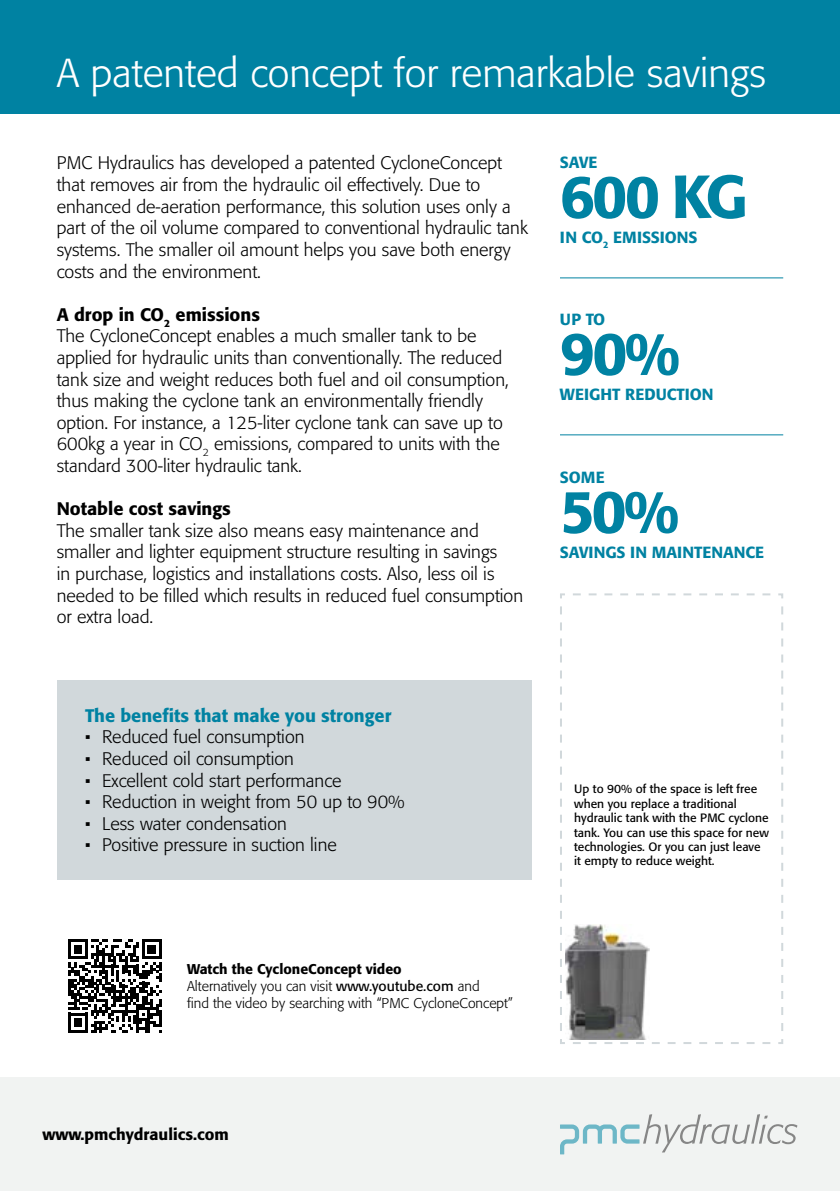
<style>
.page{position:relative;width:840px;height:1191px;background:#fff}
.page>*{position:absolute;margin:0;border:0;box-sizing:border-box;transform-origin:0 0}
.t1{font:500 60px "Formata BQ";letter-spacing:-.045em;color:#0082a2}
.t2{font:300 40px "Formata BQ";color:#fff}
.t3{font:300 18px/21.6px "Formata BQ";color:#000}
.t4{font:500 18px "Formata BQ";color:#0082a2}
.t5{font:500 18px "Formata BQ";color:#000}
.t6{font:500 16px "Formata BQ";color:#0082a2}
.t7{font:500 16px "Formata BQ";color:#000}
.t8{font:300 14px/16.8px "Formata BQ";color:#000}
.t9{font:12px/14.4px "Formata BQ";color:#000}
.s1{font-weight:500}
.s2{font-weight:400}
</style>
<div class="page">
<div style="left:0;top:1077px;width:839px;height:114px;background:#f1f3f2"></div>
<div style="left:0;top:0;width:839px;height:113px;background:#0082a2"></div>
<svg style="left:560px;top:1114px;width:237px;height:40px"></svg>
<svg style="left:68px;top:939px;width:93px;height:93px"></svg>
<div style="left:57px;top:680px;width:474px;height:199px;background:#d1d8db"></div>
<hr style="left:559px;top:277px;width:223px;height:1px;background:#0082a2">
<hr style="left:559px;top:434px;width:223px;height:1px;background:#0082a2">
<svg style="left:560px;top:593px;width:223px;height:451px"></svg>
<img style="left:564px;top:925px;width:85px;height:114px">
<h2 class="t2" style="left:57px;top:49px;width:710px">A patented concept for remarkable savings</h2>
<p class="t3" style="left:57px;top:152px;width:472px">PMC Hydraulics has developed a patented CycloneConcept that removes air from the hydraulic oil effectively. Due to enhanced de-aeration performance, this solution uses only a part of the oil volume compared to conventional hydraulic tank systems. The smaller oil amount helps you save both energy costs and the environment.</p>
<p class="t3" style="left:57px;top:304px;width:453px"><span class="s1">A drop in CO</span><sub>2</sub> <span class="s1">emissions<br></span>The CycloneConcept enables a much smaller tank to be applied for hydraulic units than conventionally. The reduced tank size and weight reduces both fuel and oil consumption, thus making the cyclone tank an environmentally friendly option. For instance, a 125-liter cyclone tank can save up to 600kg a year in CO<sub>2</sub> emissions, compared to units with the standard 300-liter hydraulic tank.</p>
<p class="t5" style="left:57px;top:498px;width:175px">Notable cost savings</p>
<p class="t3" style="left:57px;top:520px;width:467px">The smaller tank size also means easy maintenance and smaller and lighter equipment structure resulting in savings<br>in purchase, logistics and installations costs. Also, less oil is needed to be filled which results in reduced fuel consumption or extra load.</p>
<p class="t6" style="left:559px;top:152px;width:39px">SAVE</p>
<h1 class="t1" style="left:559px;top:160px;width:189px">600 KG</h1>
<p class="t6" style="left:559px;top:227px;width:139px">IN CO<sub>2</sub> EMISSIONS</p>
<p class="t6" style="left:559px;top:309px;width:47px">UP TO</p>
<h1 class="t1" style="left:559px;top:317px;width:121px">90%</h1>
<p class="t6" style="left:559px;top:384px;width:155px">WEIGHT REDUCTION</p>
<p class="t6" style="left:559px;top:467px;width:46px">SOME</p>
<h1 class="t1" style="left:559px;top:475px;width:120px">50%</h1>
<p class="t6" style="left:559px;top:542px;width:206px">SAVINGS IN MAINTENANCE</p>
<p class="t4" style="left:85px;top:704px;width:307px">The benefits that make you stronger</p>
<p class="t3" style="left:85px;top:726px;width:221px">• Reduced fuel consumption</p>
<p class="t3" style="left:85px;top:748px;width:210px">• Reduced oil consumption</p>
<p class="t3" style="left:85px;top:769px;width:258px">• Excellent cold start performance</p>
<p class="t3" style="left:85px;top:791px;width:321px">• Reduction in weight from 50 up to 90%</p>
<p class="t3" style="left:85px;top:813px;width:203px">• Less water condensation</p>
<p class="t3" style="left:85px;top:834px;width:253px">• Positive pressure in suction line</p>
<p class="t9" style="left:574px;top:782px;width:196px">Up to 90% of the space is left free when you replace a traditional hydraulic tank with the PMC cyclone tank. You can use this space for new technologies. Or you can just leave it empty to reduce weight.</p>
<p class="t8" style="left:187px;top:961px;width:327px"><span class="s1">Watch the CycloneConcept video<br></span>Alternatively you can visit <span class="s2">www.youtube.com</span> and<br>find the video by searching with “PMC CycloneConcept”</p>
<p class="t7" style="left:43px;top:1124px;width:187px">www.pmchydraulics.com</p>
</div>
